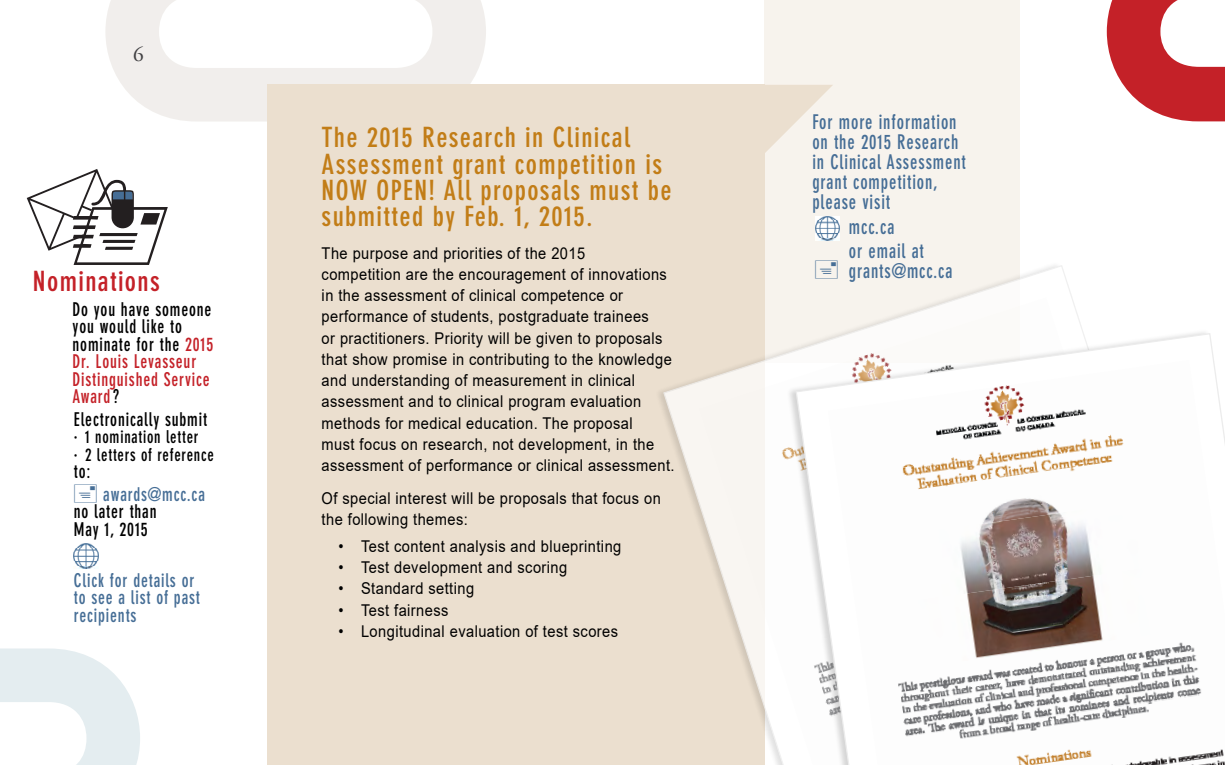
<style>
.page{position:relative;width:1225px;height:765px;background:#fff}
.page>*{position:absolute;margin:0;border:0;box-sizing:border-box;transform-origin:0 0}
.t1{font:700 condensed 27.5px/26.2px "DIN Neuzeit Grotesk Std";letter-spacing:.05em;color:#c27d17}
.t2{font:700 condensed 27.5px "DIN Neuzeit Grotesk Std";letter-spacing:.05em;color:#c42128}
.t3{font:21.25px "Adobe Garamond Pro";color:#414042}
.t4{font:700 condensed 20px/20px "DIN Neuzeit Grotesk Std";letter-spacing:.05em;color:#466e96;scale:.9 1}
.t5{font:700 condensed 18.75px/17.5px "DIN Neuzeit Grotesk Std";letter-spacing:.05em;color:#c42128;scale:.9 1}
.t6{font:700 condensed 18.75px/17.5px "DIN Neuzeit Grotesk Std";letter-spacing:.05em;color:#466e96;scale:.9 1}
.t7{font:700 condensed 18.75px/17.5px "DIN Neuzeit Grotesk Std";letter-spacing:.05em;color:#000;scale:.9 1}
.t8{font:700 condensed 17.5px/17.5px "DIN Neuzeit Grotesk Std";letter-spacing:.05em;color:#000;scale:.9 1}
.t9{font:16.25px/21.2px "Arial";letter-spacing:.03em;color:#000;scale:.9 1}
.s1{color:#000}
</style>
<div class="page">
<svg style="left:105px;top:0;width:381px;height:122px"></svg>
<svg style="left:0;top:648px;width:140px;height:117px"></svg>
<svg style="left:27px;top:169px;width:141px;height:96px"></svg>
<div style="left:266px;top:85px;width:498px;height:680px;background:#ebdfcf"></div>
<div style="left:764px;top:0;width:255px;height:363px;background:#f7f3ed"></div>
<svg style="left:1106px;top:0;width:118px;height:121px"></svg>
<img style="left:74px;top:544px;width:24px;height:25px">
<img style="left:815px;top:217px;width:23px;height:23px">
<div style="left:653px;top:260px;width:571px;height:505px;background:#000;opacity:.16"></div>
<svg style="left:662px;top:264px;width:562px;height:501px"></svg>
<img style="left:698px;top:298px;width:368px;height:174px">
<img style="left:719px;top:361px;width:67px;height:175px">
<img style="left:739px;top:425px;width:47px;height:174px">
<img style="left:759px;top:488px;width:27px;height:175px">
<div style="left:786px;top:328px;width:438px;height:437px;background:#000;opacity:.16"></div>
<svg style="left:794px;top:332px;width:430px;height:433px"></svg>
<img style="left:827px;top:360px;width:370px;height:117px">
<img style="left:836px;top:426px;width:371px;height:117px">
<img style="left:846px;top:492px;width:370px;height:117px">
<img style="left:855px;top:558px;width:369px;height:117px">
<img style="left:864px;top:625px;width:360px;height:116px">
<img style="left:874px;top:692px;width:350px;height:73px">
<img style="left:1185px;top:760px;width:39px;height:5px">
<svg style="left:815px;top:260px;width:22px;height:19px"></svg>
<h2 class="t3" style="left:133px;top:41px;width:12px">6</h2>
<h1 class="t2" style="left:33px;top:265px;width:128px">Nominations</h1>
<p class="t5" style="left:72px;top:301px;width:158px"><span class="s1">Do you have someone you would like to nominate for the</span> 2015<br>Dr. Louis Levasseur<br>Distinguished Service<br>Award<span class="s1">?</span></p>
<p class="t7" style="left:74px;top:411px;width:149px">Electronically submit</p>
<p class="t8" style="left:74px;top:429px;width:157px">· 1 nomination letter<br>· 2 letters of reference</p>
<p class="t7" style="left:74px;top:463px;width:20px">to:</p>
<p class="t6" style="left:103px;top:486px;width:114px">awards@mcc.ca</p>
<p class="t7" style="left:74px;top:503px;width:93px">no later than<br>May 1, 2015</p>
<p class="t6" style="left:74px;top:572px;width:141px">Click for details or to see a list of past recipients</p>
<h1 class="t1" style="left:321px;top:125px;width:351px">The 2015 Research in Clinical<br>Assessment grant competition is<br>NOW OPEN! All proposals must be submitted by Feb. 1, 2015.</h1>
<p class="t9" style="left:321px;top:242px;width:393px">The purpose and priorities of the 2015<br>competition are the encouragement of innovations in the assessment of clinical competence or performance of students, postgraduate trainees<br>or practitioners. Priority will be given to proposals that show promise in contributing to the knowledge and understanding of measurement in clinical assessment and to clinical program evaluation methods for medical education. The proposal<br>must focus on research, not development, in the assessment of performance or clinical assessment.</p>
<p class="t9" style="left:321px;top:487px;width:378px">Of special interest will be proposals that focus on the following themes:</p>
<p class="t9" style="left:338px;top:535px;width:315px">• Test content analysis and blueprinting</p>
<p class="t9" style="left:338px;top:557px;width:256px">• Test development and scoring</p>
<p class="t9" style="left:338px;top:578px;width:152px">• Standard setting</p>
<p class="t9" style="left:338px;top:599px;width:124px">• Test fairness</p>
<p class="t9" style="left:338px;top:620px;width:312px">• Longitudinal evaluation of test scores</p>
<p class="t4" style="left:812px;top:112px;width:172px">For more information on the 2015 Research in Clinical Assessment grant competition, please visit</p>
<p class="t4" style="left:848px;top:215px;width:85px;line-height:24.4px">mcc.ca<br>or email at</p>
<p class="t4" style="left:848px;top:261px;width:117px">grants@mcc.ca</p>
</div>
